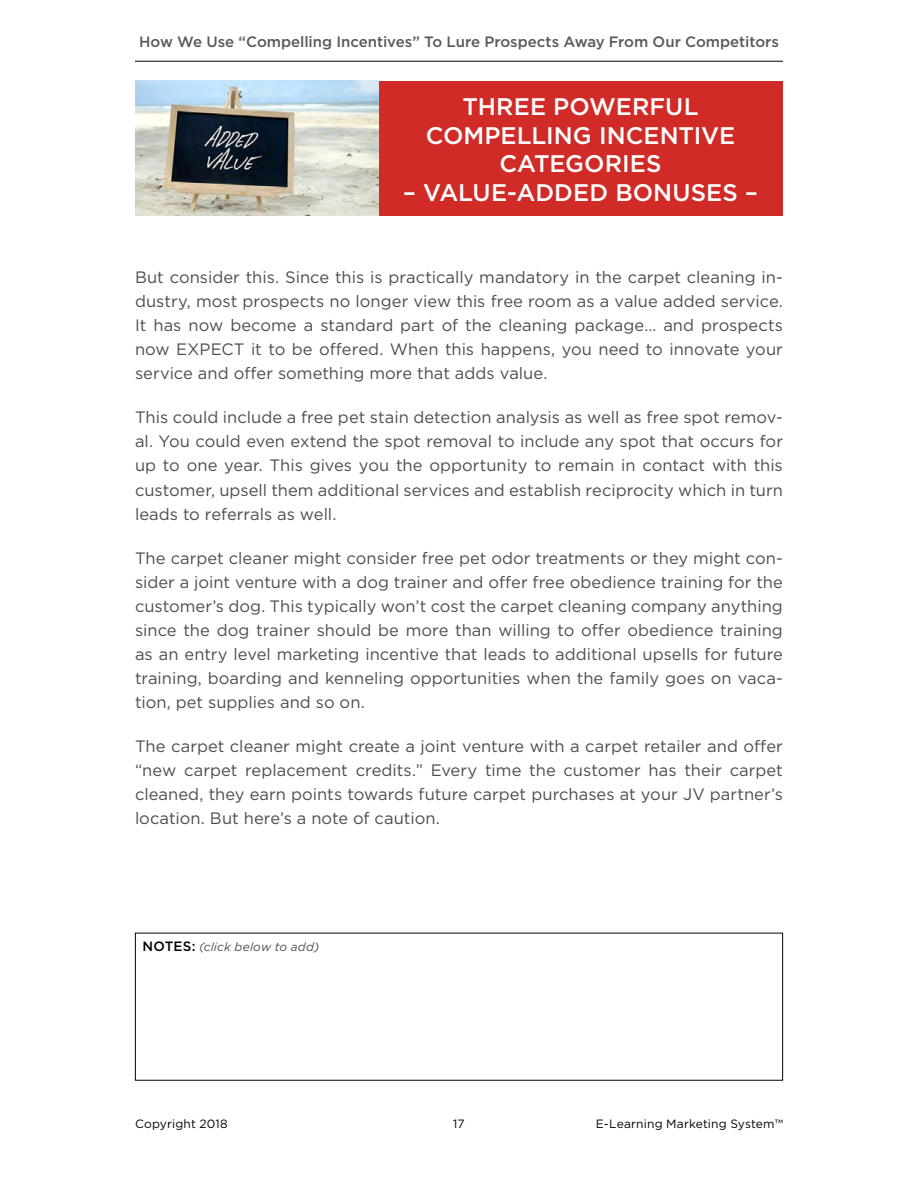
<style>
.page{position:relative;width:918px;height:1188px;background:#fff}
.page>*{position:absolute;margin:0;border:0;box-sizing:border-box;transform-origin:0 0}
.t1{font:500 24px/28.8px "Gotham";letter-spacing:.005em;color:#fff;text-align:center}
.t2{font:16.5px/24px "Gotham";color:#4d4d4f;text-align:justify}
.t3{font:500 15px "Gotham";letter-spacing:-.005em;color:#58595b}
.t4{font:12px "Gotham";letter-spacing:.015em;color:#000}
.t5{font:italic 12px "Gotham";letter-spacing:.015em;color:#4d4d4f}
.s1{font-weight:500;font-style:normal;font-size:13.5px;color:#000}
</style>
<div class="page">
<hr style="left:135px;top:61px;width:648px;height:1px;background:#000">
<div style="left:135px;top:81px;width:648px;height:135px;background:#d12b27"></div>
<img style="left:135px;top:81px;width:243px;height:135px">
<p class="t3" style="left:139px;top:32px;width:641px">How We Use “Compelling Incentives” To Lure Prospects Away From Our Competitors</p>
<h1 class="t1" style="left:426px;top:92px;width:311px">THREE POWERFUL<br>COMPELLING INCENTIVE<br>CATEGORIES</h1>
<h1 class="t1" style="left:403px;top:178px;width:356px">– VALUE-ADDED BONUSES –</h1>
<p class="t2" style="left:135px;top:265px;width:650px">But consider this. Since this is practically mandatory in the carpet cleaning in&shy;dustry, most prospects no longer view this free room as a value added service.<br>It has now become a standard part of the cleaning package… and prospects now EXPECT it to be offered. When this happens, you need to innovate your service and offer something more that adds value.</p>
<p class="t2" style="left:135px;top:405px;width:650px">This could include a free pet stain detection analysis as well as free spot remov&shy;al. You could even extend the spot removal to include any spot that occurs for up to one year. This gives you the opportunity to remain in contact with this customer, upsell them additional services and establish reciprocity which in turn leads to referrals as well.</p>
<p class="t2" style="left:135px;top:546px;width:650px">The carpet cleaner might consider free pet odor treatments or they might con&shy;sider a joint venture with a dog trainer and offer free obedience training for the customer’s dog. This typically won’t cost the carpet cleaning company anything since the dog trainer should be more than willing to offer obedience training as an entry level marketing incentive that leads to additional upsells for future training, boarding and kenneling opportunities when the family goes on vaca&shy;tion, pet supplies and so on.</p>
<p class="t2" style="left:135px;top:734px;width:649px">The carpet cleaner might create a joint venture with a carpet retailer and offer “new carpet replacement credits.” Every time the customer has their carpet cleaned, they earn points towards future carpet purchases at your JV partner’s location. But here’s a note of caution.</p>
<p class="t5" style="left:142px;top:939px;width:178px"><span class="s1">NOTES:</span> (click below to add)</p>
<p class="t4" style="left:135px;top:1116px;width:94px">Copyright 2018</p>
<p class="t4" style="left:453px;top:1116px;width:13px">17</p>
<p class="t4" style="left:596px;top:1116px;width:189px">E-Learning Marketing System™</p>
</div>
